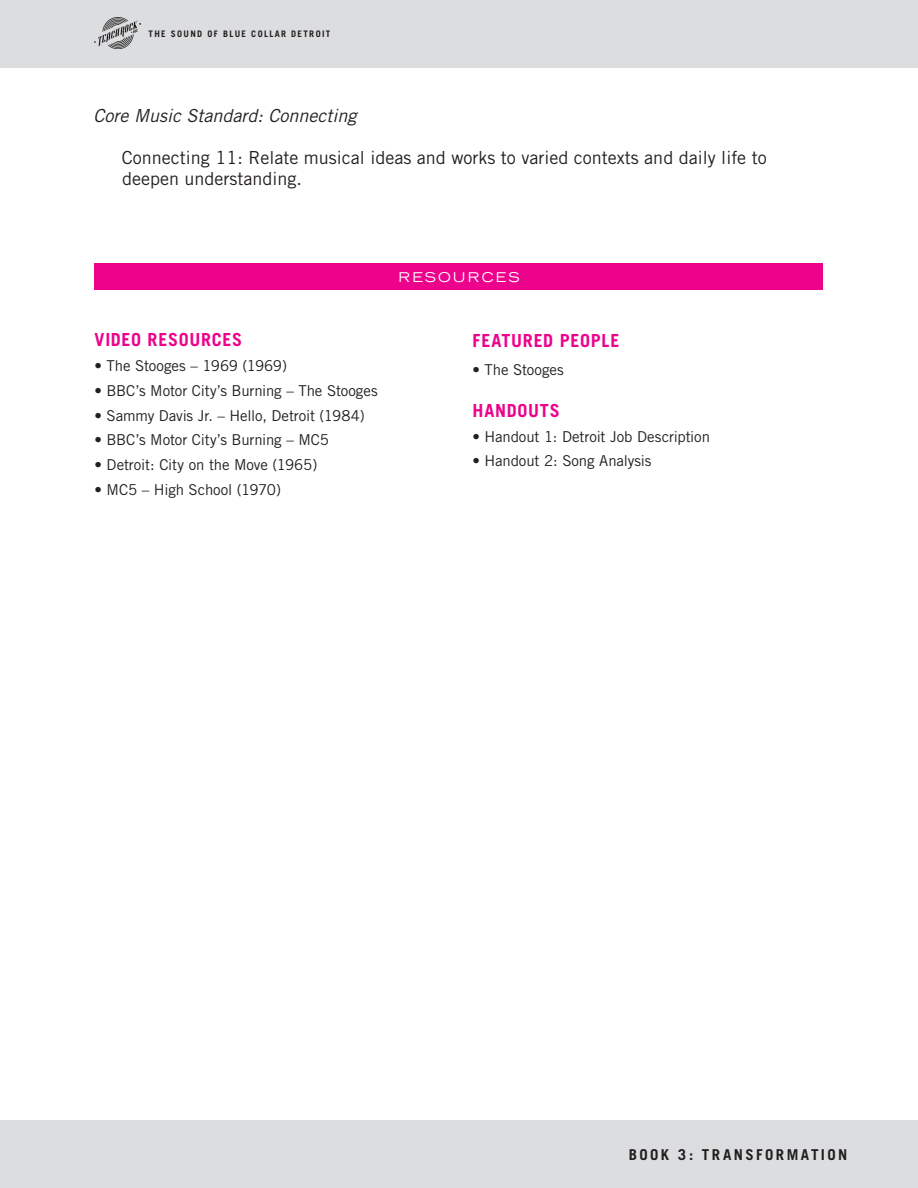
<style>
.page{position:relative;width:918px;height:1188px;background:#fff}
.page>*{position:absolute;margin:0;border:0;box-sizing:border-box;transform-origin:0 0}
.INDENTED_BODY_COPY{font:18px/21.6px "Trade Gothic";color:#231f20}
.BODY_COPY_ITALICS{font:italic 18px "Trade Gothic";color:#231f20}
.PINK_SECTION_HEADER{font:700 18px "Trade Gothic";letter-spacing:.04em;color:#ed028c}
.RESOURCES_BULLETS{font:700 18px "Trade Gothic";letter-spacing:.04em;color:#ed028c}
.RESOURCES_BULLETS-2{font:15px "Trade Gothic";letter-spacing:-.01em;color:#231f20}
.t1{font:700 15px "Trade Gothic";letter-spacing:.16em;color:#231f20}
.HEADER_IN_PINK_BAR{font:expanded 13.5px "Trade Gothic LH";letter-spacing:.15em;color:#fff}
.t2{font:700 9px "Trade Gothic";letter-spacing:.15em;color:#231f20}
</style>
<div class="page">
<div style="left:0;top:0;width:918px;height:68px;background:#dcdddf"></div>
<img style="left:94px;top:18px;width:46px;height:30px">
<div style="left:0;top:1120px;width:918px;height:68px;background:#dcdddf"></div>
<div style="left:94px;top:263px;width:730px;height:27px;background:#ed028c"></div>
<p class="t2" style="left:148px;top:28px;width:183px">THE SOUND OF BLUE COLLAR DETROIT</p>
<p class="BODY_COPY_ITALICS" style="left:94px;top:105px;width:264px">Core Music Standard: Connecting</p>
<p class="INDENTED_BODY_COPY" style="left:122px;top:146px;width:646px">Connecting 11: Relate musical ideas and works to varied contexts and daily life to deepen understanding.</p>
<p class="PINK_SECTION_HEADER" style="left:94px;top:329px;width:149px">VIDEO RESOURCES</p>
<p class="RESOURCES_BULLETS-2" style="left:94px;top:357px;width:194px">• The Stooges – 1969 (1969)</p>
<p class="RESOURCES_BULLETS-2" style="left:94px;top:382px;width:285px">• BBC’s Motor City’s Burning – The Stooges</p>
<p class="RESOURCES_BULLETS-2" style="left:94px;top:406px;width:272px">• Sammy Davis Jr. – Hello, Detroit (1984)</p>
<p class="RESOURCES_BULLETS-2" style="left:94px;top:431px;width:236px">• BBC’s Motor City’s Burning – MC5</p>
<p class="RESOURCES_BULLETS-2" style="left:94px;top:456px;width:224px">• Detroit: City on the Move (1965)</p>
<p class="RESOURCES_BULLETS-2" style="left:94px;top:481px;width:188px">• MC5 – High School (1970)</p>
<p class="HEADER_IN_PINK_BAR" style="left:398px;top:269px;width:123px">RESOURCES</p>
<p class="RESOURCES_BULLETS" style="left:472px;top:329px;width:148px">FEATURED PEOPLE</p>
<p class="RESOURCES_BULLETS-2" style="left:472px;top:361px;width:93px">• The Stooges</p>
<p class="PINK_SECTION_HEADER" style="left:472px;top:399px;width:89px">HANDOUTS</p>
<p class="RESOURCES_BULLETS-2" style="left:472px;top:427px;width:239px">• Handout 1: Detroit Job Description</p>
<p class="RESOURCES_BULLETS-2" style="left:472px;top:452px;width:180px">• Handout 2: Song Analysis</p>
<p class="t1" style="left:629px;top:1145px;width:220px">BOOK 3: TRANSFORMATION</p>
</div>
